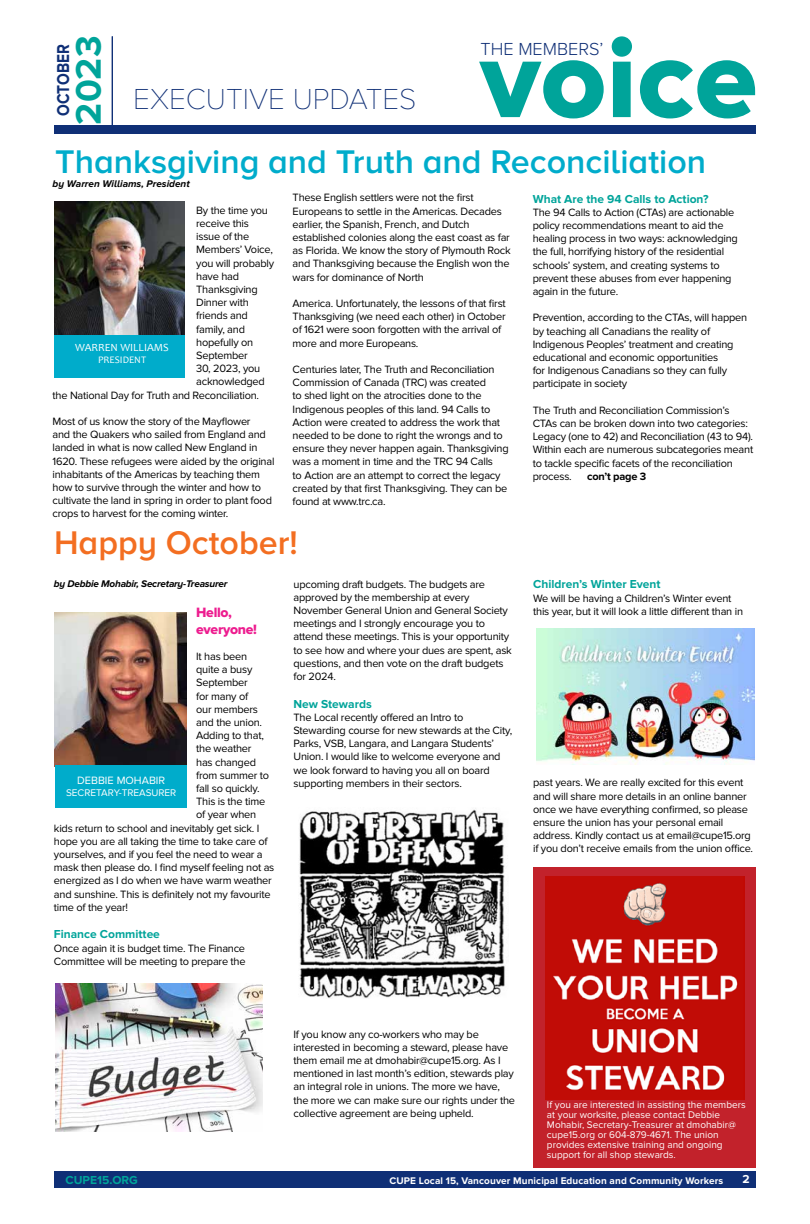
<style>
.page{position:relative;width:810px;height:1224px;background:#fff}
.page>*{position:absolute;margin:0;border:0;box-sizing:border-box;transform-origin:0 0}
.t1{font:114.8px "Proxima Nova A Extrabld";color:#00a49a}
.t2{font:700 36.9px "Proxima Nova A";color:#00a49a}
.t3{font:600 34px "Proxima Nova A";color:#00accb}
.t4{font:600 34px "Proxima Nova A";color:#f36e21}
.t5{font:100 30px "Proxima Nova A";color:#0f2f76}
.t6{font:300 18.1px "Proxima Nova A";color:#0f2f76}
.t7{font:700 17.8px "Proxima Nova A";color:#0f2f76;scale:.86 1}
.t8{font:14px/16.8px "Proxima Nova Extrabld";letter-spacing:-.02em;color:#ed1c8f}
.t9{font:700 12px "Proxima Nova";color:#00a49a}
.t10{font:700 12px "Proxima Nova A";color:#fff}
.t11{font:11px/13.2px "Proxima Nova";letter-spacing:-.02em;color:#000}
.t12{font:11px "Candara";color:#fff}
.t13{font:11px "Proxima Nova";color:#fff}
.t14{font:700 11px "Proxima Nova";letter-spacing:-.02em;color:#000}
.t15{font:10px/10px "Proxima Nova";color:#fff}
.t16{font:700 10px "Proxima Nova";letter-spacing:.01em;color:#fff}
.t17{font:italic 700 10px "Proxima Nova A";letter-spacing:-.02em;color:#000}
.t18{font:italic 700 10px "Proxima Nova A";color:#000}
.t19{font:10px "Candara";color:#fff}
</style>
<div class="page">
<div style="left:54px;top:1171px;width:702px;height:17px;background:#0f2f76"></div>
<div style="left:54px;top:126px;width:702px;height:8px;background:#0f2f76"></div>
<hr style="left:112px;top:37px;width:1px;height:92px;background:#0f2f76">
<div style="left:54px;top:333px;width:131px;height:45px;background:#00accb"></div>
<img style="left:54px;top:202px;width:131px;height:133px">
<img style="left:55px;top:612px;width:131px;height:153px">
<div style="left:55px;top:765px;width:131px;height:42px;background:#00accb"></div>
<div style="left:534px;top:867px;width:222px;height:301px;background:#c2222b"></div>
<img style="left:546px;top:876px;width:198px;height:224px">
<img style="left:299px;top:808px;width:206px;height:190px">
<img style="left:537px;top:628px;width:218px;height:137px">
<img style="left:55px;top:984px;width:207px;height:148px">
<h3 class="t7" style="left:53px;top:116px;width:85px;rotate:-90deg">OCTOBER</h3>
<h2 class="t2" style="left:68px;top:125px;width:90px;rotate:-90deg">2023</h2>
<h3 class="t5" style="left:133px;top:83px;width:285px">EXECUTIVE UPDATES</h3>
<h1 class="t1" style="left:480px;top:13px;width:279px">voice</h1>
<h3 class="t6" style="left:481px;top:39px;width:124px">THE MEMBERS’</h3>
<h3 class="t3" style="left:55px;top:142px;width:653px">Thanksgiving and Truth and Reconciliation</h3>
<p class="t18" style="left:53px;top:178px;width:139px">by Warren Williams, President</p>
<p class="t11" style="left:196px;top:204px;width:73px">By the time you</p>
<p class="t11" style="left:196px;top:217px;width:54px">receive this</p>
<p class="t11" style="left:196px;top:230px;width:55px">issue of the</p>
<p class="t11" style="left:196px;top:243px;width:78px">Members’ Voice,</p>
<p class="t11" style="left:196px;top:256px;width:79px">you will probably</p>
<p class="t11" style="left:196px;top:270px;width:44px">have had</p>
<p class="t11" style="left:196px;top:283px;width:63px">Thanksgiving</p>
<p class="t11" style="left:196px;top:296px;width:54px">Dinner with</p>
<p class="t11" style="left:196px;top:309px;width:53px">friends and</p>
<p class="t11" style="left:196px;top:322px;width:50px">family, and</p>
<p class="t11" style="left:196px;top:336px;width:59px">hopefully on</p>
<p class="t11" style="left:196px;top:349px;width:53px">September</p>
<p class="t11" style="left:196px;top:362px;width:66px">30, 2023, you</p>
<p class="t11" style="left:196px;top:375px;width:70px">acknowledged</p>
<p class="t11" style="left:53px;top:388px;width:208px">the National Day for Truth and Reconciliation.</p>
<p class="t11" style="left:53px;top:415px;width:223px">Most of us know the story of the Mayflower<br>and the Quakers who sailed from England and landed in what is now called New England in 1620. These refugees were aided by the original inhabitants of the Americas by teaching them how to survive through the winter and how to cultivate the land in spring in order to plant food crops to harvest for the coming winter.</p>
<p class="t12" style="left:75px;top:341px;width:95px">WARREN WILLIAMS</p>
<p class="t19" style="left:98px;top:354px;width:50px">PRESIDENT</p>
<p class="t11" style="left:293px;top:191px;width:220px">These English settlers were not the first Europeans to settle in the Americas. Decades earlier, the Spanish, French, and Dutch established colonies along the east coast as far as Florida. We know the story of Plymouth Rock and Thanksgiving because the English won the wars for dominance of North</p>
<p class="t11" style="left:293px;top:297px;width:215px">America. Unfortunately, the lessons of that first Thanksgiving (we need each other) in October of 1621 were soon forgotten with the arrival of more and more Europeans.</p>
<p class="t11" style="left:293px;top:363px;width:218px">Centuries later, The Truth and Reconciliation Commission of Canada (TRC) was created<br>to shed light on the atrocities done to the Indigenous peoples of this land. 94 Calls to Action were created to address the work that needed to be done to right the wrongs and to ensure they never happen again. Thanksgiving was a moment in time and the TRC 94 Calls<br>to Action are an attempt to correct the legacy created by that first Thanksgiving. They can be found at www.trc.ca.</p>
<h3 class="t4" style="left:54px;top:523px;width:245px">Happy October!</h3>
<p class="t17" style="left:54px;top:578px;width:175px">by Debbie Mohabir, Secretary-Treasurer</p>
<p class="t8" style="left:196px;top:604px;width:62px">Hello, everyone!</p>
<p class="t11" style="left:196px;top:650px;width:53px">It has been</p>
<p class="t11" style="left:196px;top:663px;width:58px">quite a busy</p>
<p class="t11" style="left:196px;top:676px;width:53px">September</p>
<p class="t11" style="left:196px;top:689px;width:54px">for many of</p>
<p class="t11" style="left:196px;top:703px;width:63px">our members</p>
<p class="t11" style="left:196px;top:716px;width:67px">and the union.</p>
<p class="t11" style="left:196px;top:729px;width:69px">Adding to that,</p>
<p class="t11" style="left:196px;top:742px;width:57px">the weather</p>
<p class="t11" style="left:196px;top:755px;width:61px">has changed</p>
<p class="t11" style="left:196px;top:769px;width:75px">from summer to</p>
<p class="t11" style="left:196px;top:782px;width:65px">fall so quickly.</p>
<p class="t11" style="left:196px;top:795px;width:71px">This is the time</p>
<p class="t11" style="left:196px;top:808px;width:62px">of year when</p>
<p class="t11" style="left:54px;top:821px;width:207px">kids return to school and inevitably get sick. I</p>
<p class="t11" style="left:54px;top:835px;width:215px">hope you are all taking the time to take care of</p>
<p class="t11" style="left:54px;top:848px;width:210px">yourselves, and if you feel the need to wear a</p>
<p class="t11" style="left:54px;top:861px;width:222px">mask then please do. I find myself feeling not as</p>
<p class="t11" style="left:54px;top:874px;width:219px">energized as I do when we have warm weather</p>
<p class="t11" style="left:54px;top:887px;width:218px">and sunshine. This is definitely not my favourite</p>
<p class="t11" style="left:54px;top:901px;width:76px">time of the year!</p>
<p class="t9" style="left:54px;top:927px;width:107px">Finance Committee</p>
<p class="t11" style="left:54px;top:941px;width:193px">Once again it is budget time. The Finance<br>Committee will be meeting to prepare the</p>
<p class="t13" style="left:77px;top:774px;width:90px">DEBBIE MOHABIR</p>
<p class="t15" style="left:66px;top:788px;width:112px">SECRETARY-TREASURER</p>
<p class="t11" style="left:294px;top:577px;width:220px">upcoming draft budgets. The budgets are approved by the membership at every November General Union and General Society meetings and I strongly encourage you to attend these meetings. This is your opportunity to see how and where your dues are spent, ask questions, and then vote on the draft budgets for 2024.</p>
<p class="t9" style="left:294px;top:697px;width:80px">New Stewards</p>
<p class="t11" style="left:294px;top:711px;width:220px">The Local recently offered an Intro to Stewarding course for new stewards at the City, Parks, VSB, Langara, and Langara Students’ Union. I would like to welcome everyone and we look forward to having you all on board supporting members in their sectors.</p>
<p class="t9" style="left:533px;top:192px;width:177px">What Are the 94 Calls to Action?</p>
<p class="t11" style="left:533px;top:206px;width:207px">The 94 Calls to Action (CTAs) are actionable policy recommendations meant to aid the healing process in two ways: acknowledging the full, horrifying history of the residential schools’ system, and creating systems to prevent these abuses from ever happening again in the future.</p>
<p class="t11" style="left:533px;top:311px;width:216px">Prevention, according to the CTAs, will happen by teaching all Canadians the reality of Indigenous Peoples’ treatment and creating educational and economic opportunities<br>for Indigenous Canadians so they can fully participate in society</p>
<p class="t11" style="left:533px;top:404px;width:222px">The Truth and Reconciliation Commission’s CTAs can be broken down into two categories:<br>Legacy (one to 42) and Reconciliation (43 to 94).<br>Within each are numerous subcategories meant to tackle specific facets of the reconciliation process.</p>
<p class="t14" style="left:587px;top:470px;width:61px">con’t page 3</p>
<p class="t9" style="left:533px;top:577px;width:129px">Children’s Winter Event</p>
<p class="t11" style="left:533px;top:591px;width:211px">We will be having a Children’s Winter event this year, but it will look a little different than in</p>
<p class="t11" style="left:533px;top:776px;width:221px">past years. We are really excited for this event and will share more details in an online banner once we have everything confirmed, so please ensure the union has your personal email address. Kindly contact us at email@cupe15.org if you don’t receive emails from the union office.</p>
<p class="t11" style="left:294px;top:1027px;width:223px">If you know any co-workers who may be interested in becoming a steward, please have them email me at dmohabir@cupe15.org. As I mentioned in last month’s edition, stewards play an integral role in unions. The more we have, the more we can make sure our rights under the collective agreement are being upheld.</p>
<p class="t15" style="left:547px;top:1100px;width:200px">If you are interested in assisting the members at your worksite, please contact Debbie Mohabir, Secretary-Treasurer at dmohabir@ cupe15.org or 604-879-4671. The union provides extensive training and ongoing support for all shop stewards.</p>
<p class="t9" style="left:66px;top:1173px;width:74px">CUPE15.ORG</p>
<p class="t16" style="left:390px;top:1175px;width:335px">CUPE Local 15, Vancouver Municipal Education and Community Workers</p>
<p class="t10" style="left:742px;top:1172px;width:9px">2</p>
</div>
